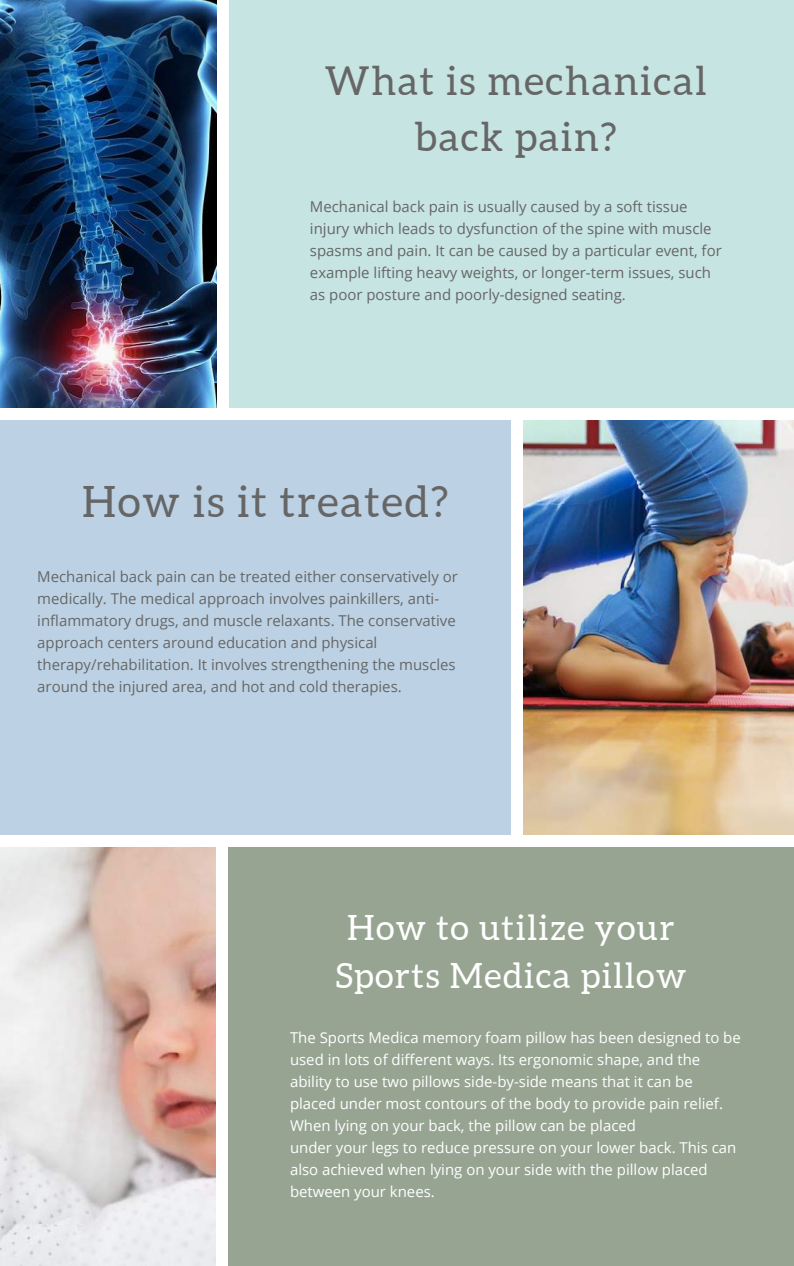
<style>
.page{position:relative;width:794px;height:1266px;background:#fff}
.page>*{position:absolute;margin:0;border:0;box-sizing:border-box;transform-origin:0 0}
.t1{font:43.12px "Aleo";letter-spacing:.04em;color:#666}
.t2{font:39.83px/55.7px "Aleo";letter-spacing:.04em;color:#666;text-align:center}
.t3{font:34.8px/48.4px "Aleo";letter-spacing:.04em;color:#fff;text-align:center}
.t4{font:14.92px/22px "Open Sans";color:#666}
.t5{font:14.92px/22px "Open Sans";color:#fff}
</style>
<div class="page">
<img style="left:523px;top:420px;width:270px;height:415px">
<div style="left:226px;top:0;width:567px;height:411px;background:#c6e4e2"></div>
<img style="left:0;top:847px;width:216px;height:419px">
<div style="left:0;top:417px;width:509px;height:422px;background:#bcd2e4"></div>
<img style="left:0;top:0;width:217px;height:408px">
<div style="left:226px;top:845px;width:567px;height:421px;background:#97a492"></div>
<div style="left:0;top:836px;width:793px;height:11px;background:#fff"></div>
<div style="left:0;top:408px;width:793px;height:11px;background:#fff"></div>
<div style="left:217px;top:0;width:11px;height:419px;background:#fff"></div>
<div style="left:216px;top:841px;width:12px;height:425px;background:#fff"></div>
<h2 class="t2" style="left:325px;top:53px;width:383px">What is mechanical back pain?</h2>
<p class="t4" style="left:310px;top:195px;width:413px">Mechanical back pain is usually caused by a soft tissue injury which leads to dysfunction of the spine with muscle spasms and pain. It can be caused by a particular event, for example lifting heavy weights, or longer-term issues, such as poor posture and poorly-designed seating.</p>
<h1 class="t1" style="left:82px;top:478px;width:367px">How is it treated?</h1>
<p class="t4" style="left:37px;top:565px;width:422px">Mechanical back pain can be treated either conservatively or medically. The medical approach involves painkillers, anti&shy;inflammatory drugs, and muscle relaxants. The conservative approach centers around education and physical therapy/rehabilitation. It involves strengthening the muscles around the injured area, and hot and cold therapies.</p>
<h3 class="t3" style="left:335px;top:903px;width:352px">How to utilize your<br>Sports Medica pillow</h3>
<p class="t5" style="left:290px;top:1026px;width:452px">The Sports Medica memory foam pillow has been designed to be used in lots of different ways. Its ergonomic shape, and the ability to use two pillows side-by-side means that it can be placed under most contours of the body to provide pain relief.<br>When lying on your back, the pillow can be placed<br>under your legs to reduce pressure on your lower back. This can also achieved when lying on your side with the pillow placed between your knees.</p>
</div>
